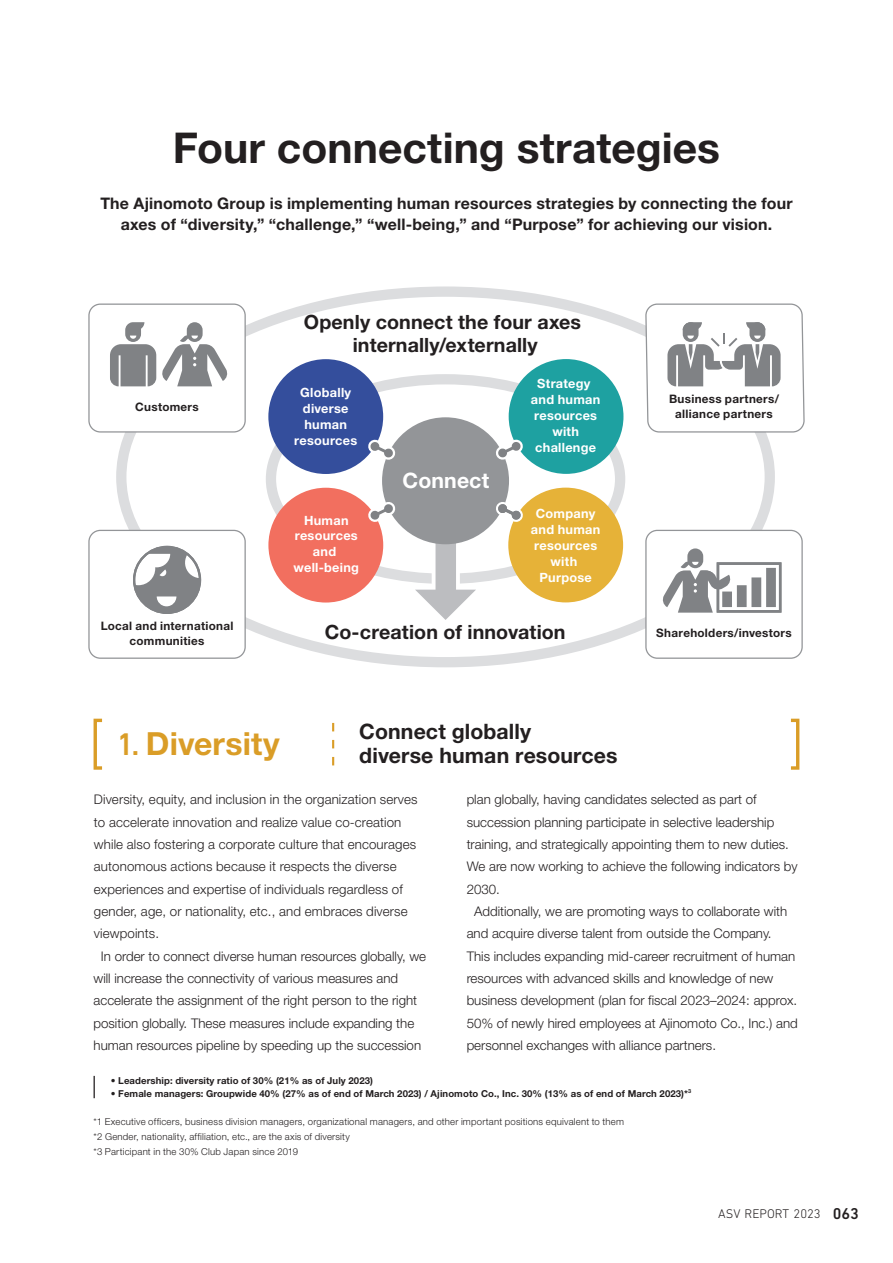
<style>
.page{position:relative;width:893px;height:1263px;background:#fff}
.page>*{position:absolute;margin:0;border:0;box-sizing:border-box;transform-origin:0 0}
.t1{font:700 42.45px "Helvetica Neue LT Std";color:#231f20}
.t2{font:700 31.95px "Helvetica Neue LT Std";letter-spacing:.005em;color:#da9d27}
.t3{font:700 21.3px/24.5px "Helvetica Neue LT Std";letter-spacing:.005em;color:#231f20}
.t4{font:700 21.3px "Helvetica Neue LT Std";letter-spacing:.005em;color:#fff}
.t5{font:700 19.65px/22.8px "Helvetica Neue LT Std";letter-spacing:.005em;color:#231f20;text-align:center}
.t6{font:700 15.9px/21.3px "Helvetica Neue LT Std";letter-spacing:.01em;color:#231f20;text-align:center}
.t7{font:300 13.35px "Helvetica Neue LT Std";color:#231f20}
.t8{font:700 12.75px/15.9px "Helvetica Neue LT Std";letter-spacing:.02em;color:#fff;text-align:center}
.t9{font:300 12.75px "DIN Next LT Pro";color:#231f20}
.t10{font:700 11.7px/14.9px "Helvetica Neue LT Std";letter-spacing:.025em;color:#231f20;text-align:center}
.t11{font:300 9.6px/14.9px "Helvetica Neue LT Std";letter-spacing:.02em;color:#231f20}
.t12{font:700 9.6px "Helvetica Neue LT Std";letter-spacing:.01em;color:#231f20}
.s1{font-family:"DIN Next LT Pro";font-weight:500}
.s2{font-weight:500;font-size:15.9px}
</style>
<div class="page">
<div style="left:266px;top:374px;width:359px;height:210px;border:10px solid #dcdddf;border-radius:50%"></div>
<svg style="left:406px;top:537px;width:79px;height:83px"></svg>
<div style="left:88px;top:303px;width:158px;height:130px;border:1px solid #939598;border-radius:11px"></div>
<svg style="left:110px;top:322px;width:118px;height:64px"></svg>
<div style="left:88px;top:530px;width:158px;height:129px;border:1px solid #939598;border-radius:11px"></div>
<svg style="left:133px;top:546px;width:68px;height:68px"></svg>
<svg style="left:645px;top:303px;width:160px;height:130px"></svg>
<div style="left:382px;top:417px;width:127px;height:127px;background:#939598;border-radius:50%"></div>
<div style="left:509px;top:359px;width:114px;height:115px;background:#1ea1a1;border-radius:50%"></div>
<div style="left:268px;top:488px;width:115px;height:114px;background:#f26f5f;border-radius:50%"></div>
<svg style="left:365px;top:501px;width:34px;height:24px"></svg>
<svg style="left:492px;top:436px;width:34px;height:25px"></svg>
<div style="left:508px;top:488px;width:115px;height:114px;background:#e6b238;border-radius:50%"></div>
<div style="left:268px;top:359px;width:115px;height:115px;background:#344e9c;border-radius:50%"></div>
<svg style="left:365px;top:436px;width:34px;height:25px"></svg>
<svg style="left:492px;top:501px;width:34px;height:24px"></svg>
<div style="left:645px;top:530px;width:158px;height:129px;border:1px solid #939598;border-radius:11px"></div>
<svg style="left:662px;top:548px;width:119px;height:65px"></svg>
<svg style="left:94px;top:1076px;width:1px;height:22px"></svg>
<svg style="left:332px;top:723px;width:2px;height:42px"></svg>
<div style="left:94px;top:719px;width:10px;height:51px;border:3px solid #da9d27"></div>
<div style="left:789px;top:719px;width:10px;height:51px;border:3px solid #da9d27"></div>
<h1 class="t1" style="left:173px;top:121px;width:549px">Four connecting strategies</h1>
<p class="t6" style="left:100px;top:192px;width:694px">The Ajinomoto Group is implementing human resources strategies by connecting the four axes of “diversity,” “challenge,” “well-being,” and “Purpose” for achieving our vision.</p>
<p class="t10" style="left:135px;top:399px;width:65px">Customers</p>
<p class="t10" style="left:101px;top:619px;width:134px">Local and international communities</p>
<h3 class="t5" style="left:304px;top:311px;width:279px">Openly connect the four axes internally/externally</h3>
<p class="t8" style="left:294px;top:384px;width:64px">Globally diverse human resources</p>
<h3 class="t4" style="left:403px;top:468px;width:88px">Connect</h3>
<p class="t8" style="left:531px;top:375px;width:71px">Strategy and human resources with challenge</p>
<p class="t8" style="left:294px;top:512px;width:67px">Human resources and well-being</p>
<p class="t8" style="left:531px;top:506px;width:71px">Company and human resources with<br>Purpose</p>
<h3 class="t5" style="left:325px;top:620px;width:242px">Co-creation of innovation</h3>
<h2 class="t2" style="left:117px;top:723px;width:165px"><span class="s1">1.</span> Diversity</h2>
<h3 class="t3" style="left:359px;top:719px;width:260px">Connect globally<br>diverse human resources</h3>
<p class="t10" style="left:669px;top:391px;width:111px">Business partners/ alliance partners</p>
<p class="t10" style="left:656px;top:625px;width:137px">Shareholders/investors</p>
<p class="t7" style="left:94px;top:791px;width:325px">Diversity, equity, and inclusion in the organization serves</p>
<p class="t7" style="left:94px;top:814px;width:309px">to accelerate innovation and realize value co-creation</p>
<p class="t7" style="left:94px;top:836px;width:324px">while also fostering a corporate culture that encourages</p>
<p class="t7" style="left:94px;top:858px;width:304px">autonomous actions because it respects the diverse</p>
<p class="t7" style="left:94px;top:881px;width:310px">experiences and expertise of individuals regardless of</p>
<p class="t7" style="left:94px;top:903px;width:315px">gender, age, or nationality, etc., and embraces diverse</p>
<p class="t7" style="left:94px;top:925px;width:67px">viewpoints.</p>
<p class="t7" style="left:101px;top:948px;width:327px">In order to connect diverse human resources globally, we</p>
<p class="t7" style="left:94px;top:970px;width:306px">will increase the connectivity of various measures and</p>
<p class="t7" style="left:94px;top:992px;width:325px">accelerate the assignment of the right person to the right</p>
<p class="t7" style="left:94px;top:1015px;width:322px">position globally. These measures include expanding the</p>
<p class="t7" style="left:94px;top:1037px;width:329px">human resources pipeline by speeding up the succession</p>
<p class="t7" style="left:467px;top:791px;width:291px">plan globally, having candidates selected as part of</p>
<p class="t7" style="left:467px;top:814px;width:309px">succession planning participate in selective leadership</p>
<p class="t7" style="left:467px;top:836px;width:324px">training, and strategically appointing them to new duties.</p>
<p class="t7" style="left:467px;top:858px;width:332px">We are now working to achieve the following indicators by</p>
<p class="t7" style="left:467px;top:881px;width:35px">2030.</p>
<p class="t7" style="left:474px;top:903px;width:315px">Additionally, we are promoting ways to collaborate with</p>
<p class="t7" style="left:467px;top:925px;width:306px">and acquire diverse talent from outside the Company.</p>
<p class="t7" style="left:467px;top:948px;width:330px">This includes expanding mid-career recruitment of human</p>
<p class="t7" style="left:467px;top:970px;width:308px">resources with advanced skills and knowledge of new</p>
<p class="t7" style="left:467px;top:992px;width:332px">business development (plan for fiscal 2023–2024: approx.</p>
<p class="t7" style="left:467px;top:1015px;width:333px">50% of newly hired employees at Ajinomoto Co., Inc.) and</p>
<p class="t7" style="left:467px;top:1037px;width:251px">personnel exchanges with alliance partners.</p>
<p class="t12" style="left:111px;top:1074px;width:264px">• Leadership: diversity ratio of 30% (21% as of July 2023)</p>
<p class="t12" style="left:111px;top:1087px;width:582px">• Female managers: Groupwide 40% (27% as of end of March 2023) / Ajinomoto Co., Inc. 30% (13% as of end of March 2023)*<sup>3</sup></p>
<p class="t11" style="left:94px;top:1114px;width:532px">*1 Executive officers, business division managers, organizational managers, and other important positions equivalent to them *2 Gender, nationality, affiliation, etc., are the axis of diversity<br>*3 Participant in the 30% Club Japan since 2019</p>
<p class="t9" style="left:718px;top:1206px;width:142px">ASV REPORT 2023 <span class="s2">063</span></p>
</div>
